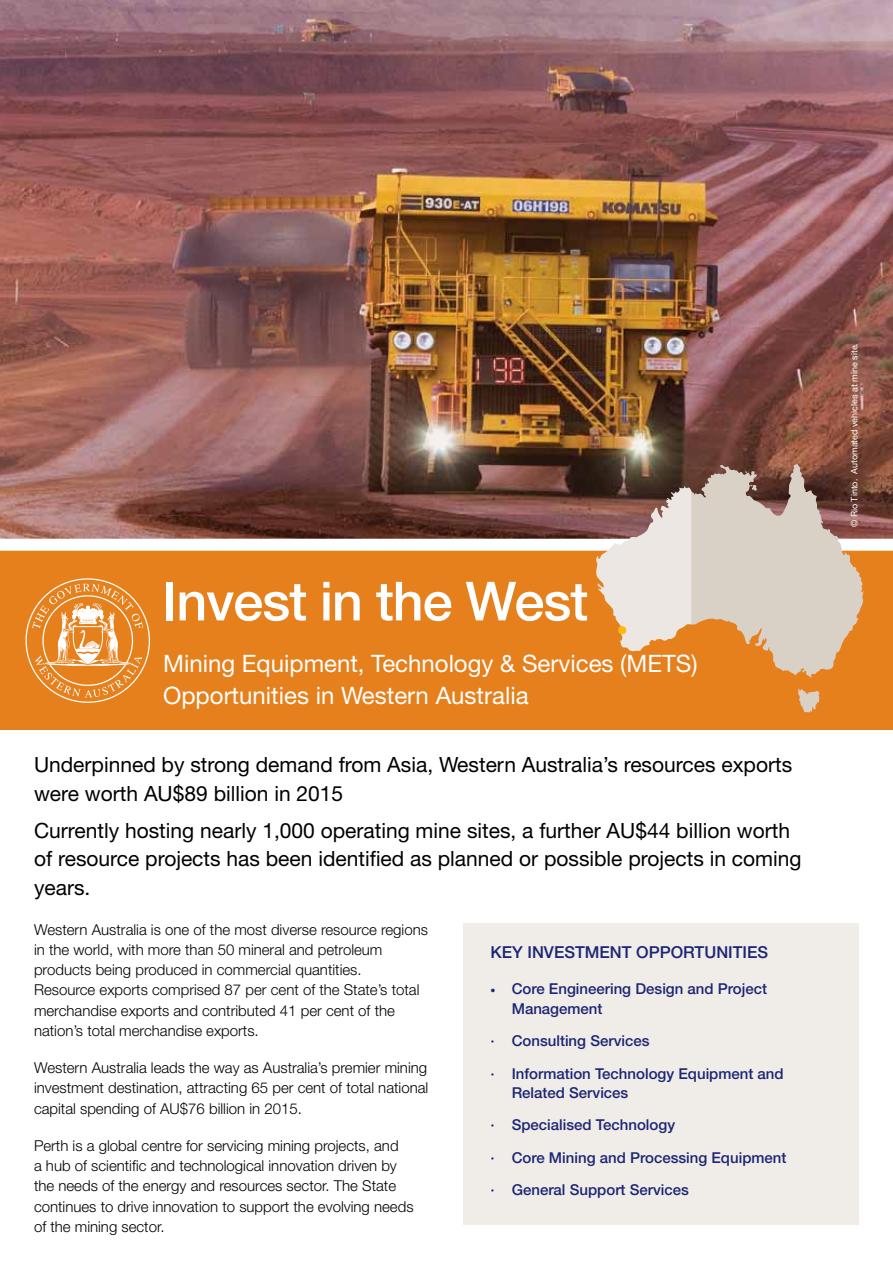
<style>
.page{position:relative;width:893px;height:1263px;background:#fff}
.page>*{position:absolute;margin:0;border:0;box-sizing:border-box;transform-origin:0 0}
.t1{font:500 54px "Helvetica Neue";letter-spacing:-.02em;color:#fff}
.t2{font:24px/31.5px "Helvetica Neue";color:#fff}
.t3{font:21px/28.5px "Helvetica Neue";color:#000}
.t4{font:500 16.5px "Helvetica Neue";color:#1c2674}
.t5{font:300 15px/20.2px "Helvetica Neue";color:#000}
.t6{font:500 15px/32.2px "Helvetica Neue";color:#1c2674}
.t7{font:9px "Helvetica Neue";color:#fff}
.s1{font-weight:900}
</style>
<div class="page">
<img style="left:0;top:0;width:893px;height:539px">
<div style="left:0;top:544px;width:893px;height:186px;background:#e5801d"></div>
<div style="left:463px;top:923px;width:396px;height:302px;background:#f0ece8"></div>
<svg style="left:26px;top:578px;width:124px;height:125px"></svg>
<div style="left:0;top:539px;width:893px;height:12px;background:#fff"></div>
<svg style="left:798px;top:688px;width:21px;height:25px"></svg>
<svg style="left:596px;top:464px;width:268px;height:214px"></svg>
<div style="left:618px;top:626px;width:8px;height:8px;border:3px solid #fcba12;border-radius:50%"></div>
<h1 class="t1" style="left:162px;top:569px;width:427px">Invest in the West</h1>
<h2 class="t2" style="left:163px;top:648px;width:536px">Mining Equipment, Technology &amp; Services (METS)<br>Opportunities in Western Australia</h2>
<h3 class="t3" style="left:34px;top:750px;width:760px">Underpinned by strong demand from Asia, Western Australia’s resources exports were worth AU$89 billion in 2015</h3>
<h3 class="t3" style="left:34px;top:815px;width:769px">Currently hosting nearly 1,000 operating mine sites, a further AU$44 billion worth of resource projects has been identified as planned or possible projects in coming years.</h3>
<p class="t5" style="left:34px;top:919px;width:395px">Western Australia is one of the most diverse resource regions in the world, with more than 50 mineral and petroleum products being produced in commercial quantities.<br>Resource exports comprised 87 per cent of the State’s total merchandise exports and contributed 41 per cent of the nation’s total merchandise exports.</p>
<p class="t5" style="left:34px;top:1057px;width:396px;text-align:justify">Western Australia leads the way as Australia’s premier mining investment destination, attracting 65 per cent of total national capital spending of AU$76 billion in 2015.</p>
<p class="t5" style="left:34px;top:1135px;width:381px">Perth is a global centre for servicing mining projects, and<br>a hub of scientific and technological innovation driven by the needs of the energy and resources sector. The State continues to drive innovation to support the evolving needs of the mining sector.</p>
<p class="t4" style="left:490px;top:942px;width:279px">KEY INVESTMENT OPPORTUNITIES</p>
<p class="t6" style="left:512px;top:979px;width:257px;line-height:19.5px;text-indent:-21px"><span class="s1">·</span> Core Engineering Design and Project<br>Management</p>
<p class="t6" style="left:490px;top:1025px;width:295px">· Consulting Services<br>· Information Technology Equipment and</p>
<p class="t6" style="left:490px;top:1076px;width:298px;text-indent:21px">Related Services<br>· Specialised Technology<br>· Core Mining and Processing Equipment · General Support Services</p>
<p class="t7" style="left:849px;top:527px;width:185px;rotate:-90deg">© Rio Tinto. Automated vehicles at mine site.</p>
</div>
